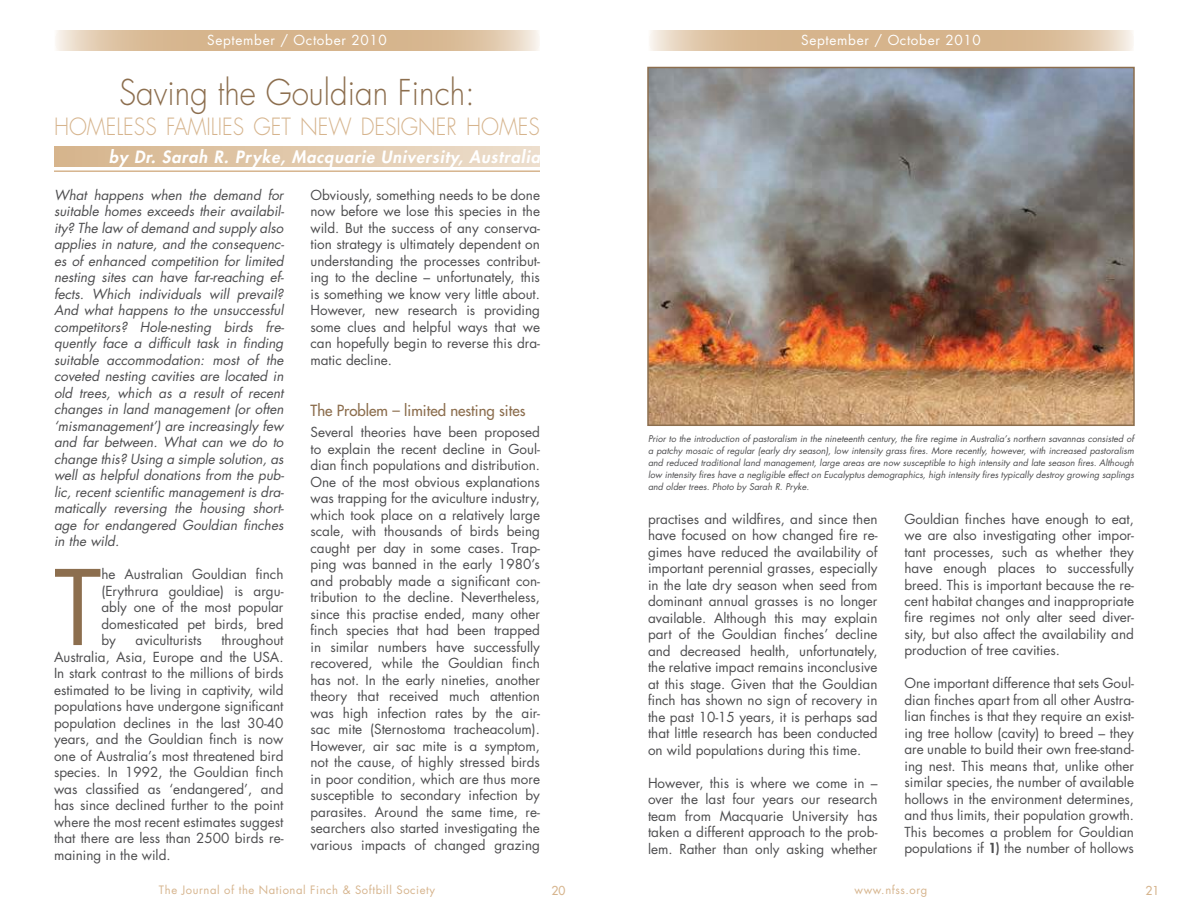
<style>
.page{position:relative;width:1188px;height:918px;background:#fff}
.page>*{position:absolute;margin:0;border:0;box-sizing:border-box;transform-origin:0 0}
.t1{font:101.1px "Futura";color:#8c6e4e}
.t2{font:300 34.65px "Futura";color:#8c6e4e;scale:.91 1}
.t3{font:300 23.1px "Futura";color:#d6b48d;scale:.91 1}
.t4{font:italic 800 16.5px "Futura";letter-spacing:.05em;color:#fff}
.t5{font:15px "Futura";color:#8c6e4e}
.t6{font:13.5px/16.5px "Futura";color:#4d4d4f;text-align:justify}
.t7{font:italic 13.5px/16.5px "Futura";color:#4d4d4f;text-align:justify}
.t8{font:13.5px "Futura";letter-spacing:.05em;color:#fff}
.t9{font:12px "Futura";color:#d6b48d}
.t10{font:11.25px "Futura";letter-spacing:.05em;color:#d6b48d}
.t11{font:italic 9px/12px "Futura";color:#4d4d4f;text-align:justify}
.s1{font-weight:800}
</style>
<div class="page">
<svg style="left:56px;top:30px;width:483px;height:20px;background:#dbbe9c"></svg>
<svg style="left:650px;top:31px;width:483px;height:19px;background:#dbbe9c"></svg>
<hr style="left:54px;top:170px;width:486px;height:2px;background:#d6b48d">
<div style="left:54px;top:147px;width:486px;height:19px;background:linear-gradient(to right,#d5b48b,#eddecc)"></div>
<img style="left:650px;top:70px;width:482px;height:353px">
<div style="left:647px;top:67px;width:488px;height:359px;border:2px solid #8c6e4e"></div>
<p class="t8" style="left:207px;top:31px;width:181px">September / October 2010</p>
<h2 class="t2" style="left:119px;top:70px;width:393px">Saving the Gouldian Finch:</h2>
<h3 class="t3" style="left:54px;top:112px;width:536px">HOMELESS FAMILIES GET NEW DESIGNER HOMES</h3>
<p class="t8" style="left:801px;top:31px;width:181px">September / October 2010</p>
<p class="t4" style="left:109px;top:146px;width:433px">by Dr. Sarah R. Pryke, Macquarie University, Australia</p>
<p class="t6" style="left:310px;top:186px;width:231px">Obviously, something needs to be done now before we lose this species in the wild. But the success of any conserva&shy;tion strategy is ultimately dependent on understanding the processes contribut&shy;ing to the decline – unfortunately, this is something we know very little about.<br>However, new research is providing some clues and helpful ways that we can hopefully begin to reverse this dra&shy;matic decline.</p>
<p class="t5" style="left:310px;top:400px;width:216px">The Problem – limited nesting sites</p>
<p class="t6" style="left:310px;top:424px;width:231px">Several theories have been proposed to explain the recent decline in Goul&shy;dian finch populations and distribution.<br>One of the most obvious explanations was trapping for the aviculture industry, which took place on a relatively large scale, with thousands of birds being caught per day in some cases. Trap&shy;ping was banned in the early 1980’s and probably made a significant con&shy;tribution to the decline. Nevertheless, since this practise ended, many other finch species that had been trapped in similar numbers have successfully recovered, while the Gouldian finch has not. In the early nineties, another theory that received much attention was high infection rates by the air&shy;sac mite (Sternostoma tracheacolum).<br>However, air sac mite is a symptom, not the cause, of highly stressed birds in poor condition, which are thus more susceptible to secondary infection by parasites. Around the same time, re&shy;searchers also started investigating the various impacts of changed grazing</p>
<p class="t11" style="left:648px;top:432px;width:488px">Prior to the introduction of pastoralism in the nineteenth century, the fire regime in Australia’s northern savannas consisted of a patchy mosaic of regular (early dry season), low intensity grass fires. More recently, however, with increased pastoralism and reduced traditional land management, large areas are now susceptible to high intensity and late season fires. Although low intensity fires have a negligible effect on Eucalyptus demographics, high intensity fires typically destroy growing saplings and older trees. Photo by Sarah R. Pryke.</p>
<p class="t7" style="left:54px;top:186px;width:232px">What happens when the demand for suitable homes exceeds their availabil&shy;ity? The law of demand and supply also applies in nature, and the consequenc&shy;es of enhanced competition for limited nesting sites can have far-reaching ef&shy;fects. Which individuals will prevail?<br>And what happens to the unsuccessful competitors? Hole-nesting birds fre&shy;quently face a difficult task in finding suitable accommodation: most of the coveted nesting cavities are located in old trees, which as a result of recent changes in land management (or often ‘mismanagement’) are increasingly few and far between. What can we do to change this? Using a simple solution, as well as helpful donations from the pub&shy;lic, recent scientific management is dra&shy;matically reversing the housing short&shy;age for endangered Gouldian finches in the wild.</p>
<h1 class="t1" style="left:54px;top:538px;width:49px">T</h1>
<p class="t6" style="left:101px;top:566px;width:184px">he Australian Gouldian finch (Erythrura gouldiae) is argu&shy;ably one of the most popular domesticated pet birds, bred by</p>
<p class="t6" style="left:904px;top:510px;width:231px">Gouldian finches have enough to eat, we are also investigating other impor&shy;tant processes, such as whether they have enough places to successfully breed. This is important because the re&shy;cent habitat changes and inappropriate fire regimes not only alter seed diver&shy;sity, but also affect the availability and production of tree cavities.</p>
<p class="t6" style="left:904px;top:675px;width:231px">One important difference that sets Goul&shy;dian finches apart from all other Austra&shy;lian finches is that they require an exist&shy;ing tree hollow (cavity) to breed – they are unable to build their own free-stand&shy;ing nest. This means that, unlike other similar species, the number of available hollows in the environment determines, and thus limits, their population growth.<br>This becomes a problem for Gouldian populations if <span class="s1">1)</span> the number of hollows</p>
<p class="t6" style="left:648px;top:510px;width:231px">practises and wildfires, and since then have focused on how changed fire re&shy;gimes have reduced the availability of important perennial grasses, especially in the late dry season when seed from dominant annual grasses is no longer available. Although this may explain part of the Gouldian finches’ decline and decreased health, unfortunately, the relative impact remains inconclusive at this stage. Given that the Gouldian finch has shown no sign of recovery in the past 10-15 years, it is perhaps sad that little research has been conducted on wild populations during this time.</p>
<p class="t6" style="left:648px;top:774px;width:231px">However, this is where we come in – over the last four years our research team from Macquarie University has taken a different approach to the prob&shy;lem. Rather than only asking whether</p>
<p class="t6" style="left:54px;top:632px;width:231px;text-indent:167px">throughout Australia, Asia, Europe and the USA.<br>In stark contrast to the millions of birds estimated to be living in captivity, wild populations have undergone significant population declines in the last 30-40 years, and the Gouldian finch is now one of Australia’s most threatened bird species. In 1992, the Gouldian finch was classified as ‘endangered’, and has since declined further to the point where the most recent estimates suggest that there are less than 2500 birds re&shy;maining in the wild.</p>
<p class="t6" style="left:136px;top:632px;width:68px">aviculturists</p>
<p class="t10" style="left:159px;top:883px;width:278px">The Journal of the National Finch &amp; Softbill Society</p>
<p class="t9" style="left:552px;top:882px;width:15px">20</p>
<p class="t10" style="left:855px;top:883px;width:74px">www.nfss.org</p>
<p class="t9" style="left:1146px;top:882px;width:15px">21</p>
</div>
